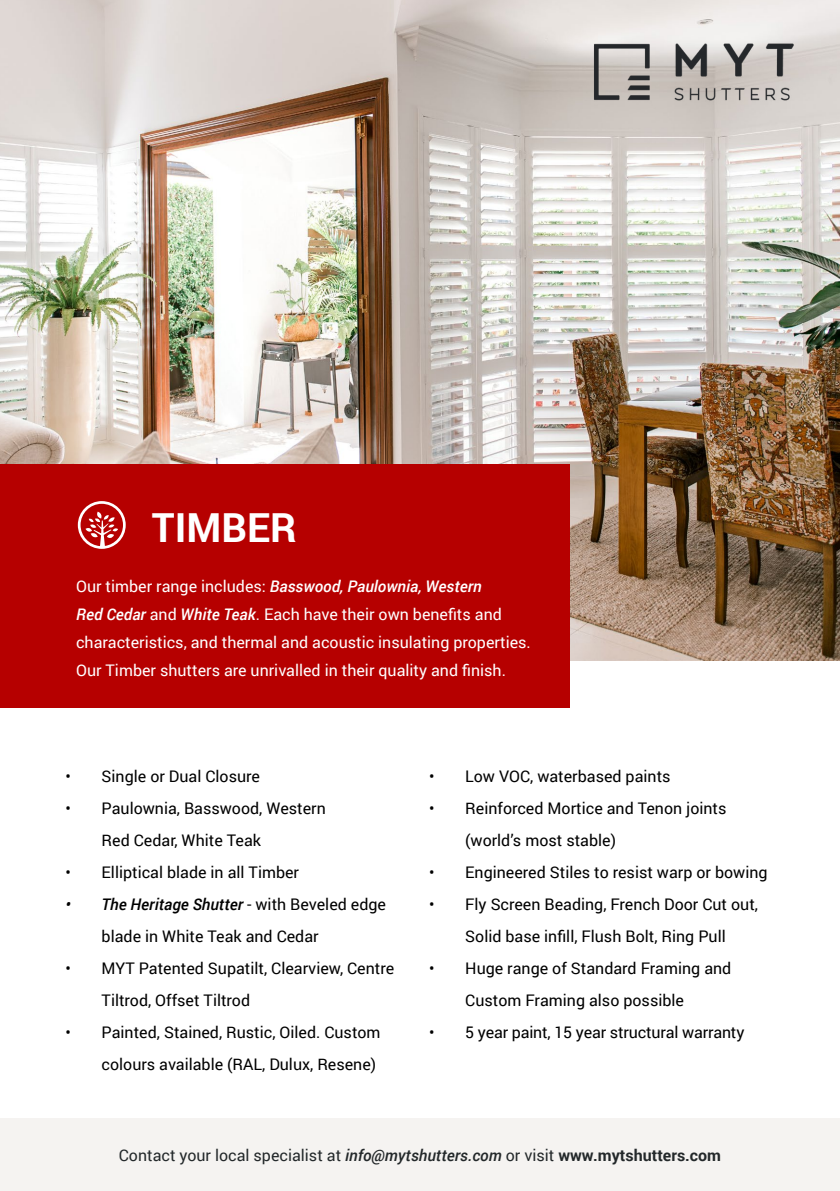
<style>
.page{position:relative;width:840px;height:1191px;background:#fff}
.page>*{position:absolute;margin:0;border:0;box-sizing:border-box;transform-origin:0 0}
.t1{font:700 40px "Roboto";color:#fff}
.t2{font:16px/32px "Roboto";color:#000}
.t3{font:16px/28px "Roboto";color:#fff}
.t4{font:16px "Roboto";color:#23282a}
.s1{font-weight:500;font-style:italic}
.s2{font-weight:700}
</style>
<div class="page">
<img style="left:0;top:0;width:839px;height:660px">
<div style="left:0;top:464px;width:569px;height:243px;background:#b60000"></div>
<div style="left:0;top:1119px;width:839px;height:72px;background:#f5f3f1"></div>
<svg style="left:78px;top:501px;width:48px;height:48px"></svg>
<img style="left:583px;top:34px;width:216px;height:76px">
<h1 class="t1" style="left:152px;top:499px;width:146px">TIMBER</h1>
<p class="t3" style="left:76px;top:572px;width:456px">Our timber range includes: <span class="s1">Basswood, Paulownia, Western<br>Red Cedar</span> and <span class="s1">White Teak</span>. Each have their own benefits and characteristics, and thermal and acoustic insulating properties.<br>Our Timber shutters are unrivalled in their quality and finish.</p>
<p class="t2" style="left:66px;top:760px;width:196px">• Single or Dual Closure</p>
<p class="t2" style="left:102px;top:792px;width:225px;text-indent:-36px">• Paulownia, Basswood, Western<br>Red Cedar, White Teak</p>
<p class="t2" style="left:66px;top:856px;width:235px">• Elliptical blade in all Timber</p>
<p class="t2" style="left:102px;top:888px;width:286px;text-indent:-36px"><span class="s1">• The Heritage Shutter</span> - with Beveled edge blade in White Teak and Cedar</p>
<p class="t2" style="left:102px;top:952px;width:294px;text-indent:-36px">• MYT Patented Supatilt, Clearview, Centre<br>Tiltrod, Offset Tiltrod</p>
<p class="t2" style="left:66px;top:1016px;width:316px;text-align:right">• Painted, Stained, Rustic, Oiled. Custom colours available (RAL, Dulux, Resene)</p>
<p class="t2" style="left:429px;top:760px;width:243px">• Low VOC, waterbased paints</p>
<p class="t2" style="left:465px;top:792px;width:263px;text-indent:-36px">• Reinforced Mortice and Tenon joints (world’s most stable)</p>
<p class="t2" style="left:429px;top:856px;width:340px">• Engineered Stiles to resist warp or bowing</p>
<p class="t2" style="left:429px;top:888px;width:330px;text-align:center">• Fly Screen Beading, French Door Cut out,<br>Solid base infill, Flush Bolt, Ring Pull</p>
<p class="t2" style="left:465px;top:952px;width:267px;text-indent:-36px">• Huge range of Standard Framing and<br>Custom Framing also possible</p>
<p class="t2" style="left:429px;top:1016px;width:316px">• 5 year paint, 15 year structural warranty</p>
<p class="t4" style="left:119px;top:1144px;width:603px">Contact your local specialist at <span class="s1">info@mytshutters.com</span> or visit <span class="s2">www.mytshutters.com</span></p>
</div>
